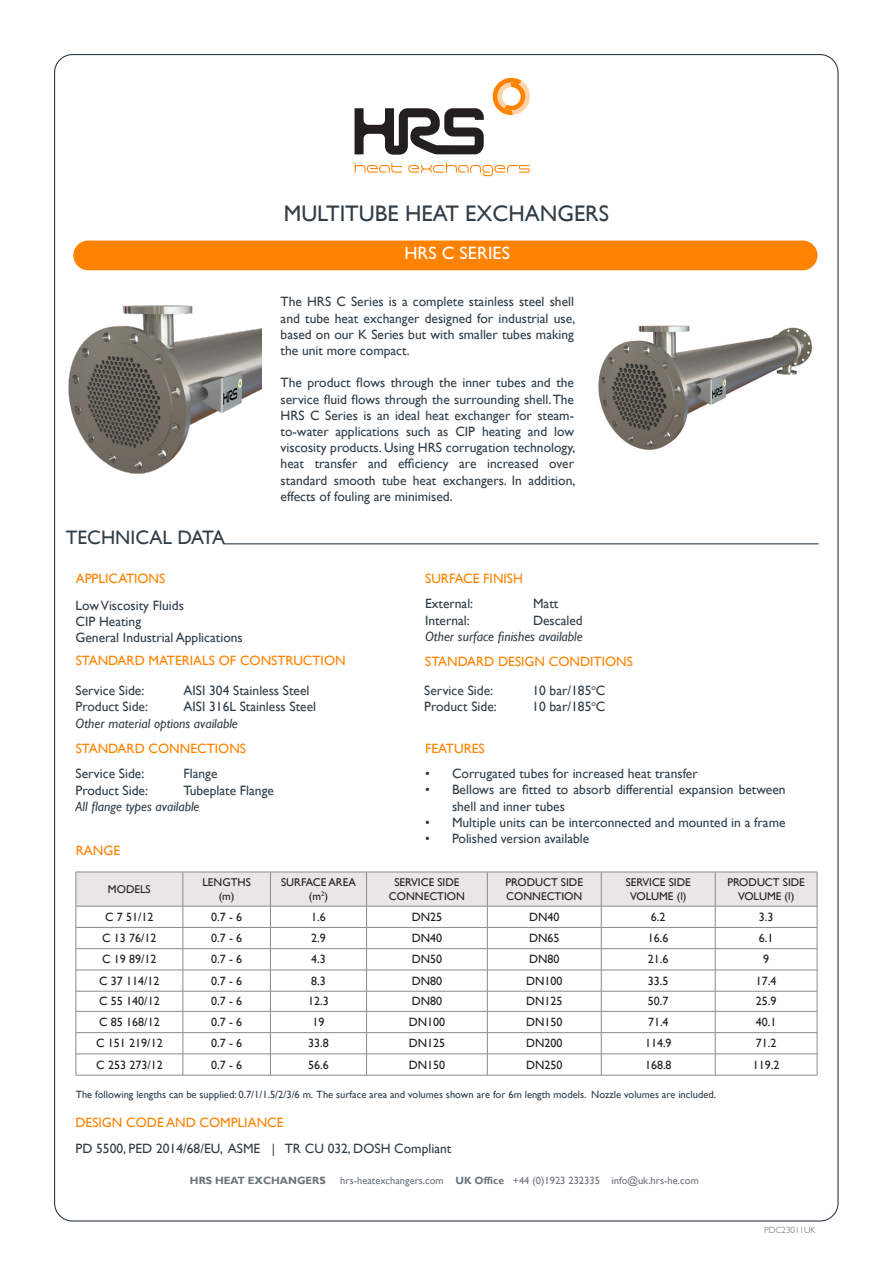
<style>
.page{position:relative;width:893px;height:1263px;background:#fff}
.page>*{position:absolute;margin:0;border:0;box-sizing:border-box;transform-origin:0 0}
.t1{font:22.5px "Gill Sans";color:#313e48}
.t2{font:19.5px "Gill Sans";color:#313e48}
.t3{font:500 18px "Gill Sans";color:#fff}
.t4{font:13.5px/16.2px "Gill Sans";color:#313e48;text-align:justify}
.t5{font:13.5px "Gill Sans";color:#ff8200}
.t6{font:italic 13.5px "Gill Sans";color:#313e48}
.t7{font:12px "Gill Sans";color:#231f20}
.t8{font:11.25px/13.5px "Gill Sans";color:#231f20;text-align:center}
.t9{font:10.5px "Gill Sans";color:#313e48}
.t10{font:10.5px "Gill Sans";color:#6a737a}
.t11{font:700 10.5px "Gill Sans";color:#6a737a}
.t12{font:300 9px "Gill Sans Std";color:#566169}
.s1{font-weight:700}
</style>
<div class="page">
<img style="left:598px;top:325px;width:215px;height:125px">
<svg style="left:354px;top:78px;width:176px;height:98px"></svg>
<div style="left:73px;top:241px;width:744px;height:29px;background:#ff8200;border-radius:15px"></div>
<svg style="left:76px;top:873px;width:742px;height:202px"></svg>
<hr style="left:76px;top:1075px;width:107px;height:1px;background:#8a8a8e">
<hr style="left:183px;top:1075px;width:87px;height:1px;background:#8a8a8e">
<hr style="left:270px;top:1075px;width:97px;height:1px;background:#8a8a8e">
<hr style="left:367px;top:1075px;width:120px;height:1px;background:#8a8a8e">
<hr style="left:487px;top:1075px;width:114px;height:1px;background:#8a8a8e">
<hr style="left:601px;top:1075px;width:114px;height:1px;background:#8a8a8e">
<hr style="left:715px;top:1075px;width:102px;height:1px;background:#8a8a8e">
<hr style="left:76px;top:872px;width:107px;height:1px;background:#8a8a8e">
<hr style="left:76px;top:872px;width:1px;height:34px;background:#8a8a8e">
<hr style="left:183px;top:872px;width:87px;height:1px;background:#8a8a8e">
<hr style="left:183px;top:872px;width:1px;height:34px;background:#8a8a8e">
<hr style="left:270px;top:872px;width:97px;height:1px;background:#8a8a8e">
<hr style="left:270px;top:872px;width:1px;height:34px;background:#8a8a8e">
<hr style="left:367px;top:872px;width:120px;height:1px;background:#8a8a8e">
<hr style="left:366px;top:872px;width:1px;height:34px;background:#8a8a8e">
<hr style="left:487px;top:872px;width:114px;height:1px;background:#8a8a8e">
<hr style="left:487px;top:872px;width:1px;height:34px;background:#8a8a8e">
<hr style="left:601px;top:872px;width:114px;height:1px;background:#8a8a8e">
<hr style="left:601px;top:872px;width:1px;height:34px;background:#8a8a8e">
<hr style="left:715px;top:872px;width:102px;height:1px;background:#8a8a8e">
<hr style="left:715px;top:872px;width:1px;height:34px;background:#8a8a8e">
<hr style="left:817px;top:872px;width:1px;height:34px;background:#8a8a8e">
<hr style="left:76px;top:906px;width:107px;height:1px;background:#8a8a8e">
<hr style="left:183px;top:906px;width:87px;height:1px;background:#8a8a8e">
<hr style="left:270px;top:906px;width:97px;height:1px;background:#8a8a8e">
<hr style="left:367px;top:906px;width:120px;height:1px;background:#8a8a8e">
<hr style="left:487px;top:906px;width:114px;height:1px;background:#8a8a8e">
<hr style="left:601px;top:906px;width:114px;height:1px;background:#8a8a8e">
<hr style="left:715px;top:906px;width:102px;height:1px;background:#8a8a8e">
<hr style="left:223px;top:543px;width:596px;height:1px;background:#313e48">
<img style="left:68px;top:305px;width:193px;height:169px">
<h2 class="t2" style="left:66px;top:526px;width:161px">TECHNICAL DATA</h2>
<h1 class="t1" style="left:284px;top:200px;width:327px">MULTITUBE HEAT EXCHANGERS</h1>
<h3 class="t3" style="left:404px;top:243px;width:107px">HRS C SERIES</h3>
<p class="t4" style="left:281px;top:294px;width:296px">The HRS C Series is a complete stainless steel shell and tube heat exchanger designed for industrial use, based on our K Series but with smaller tubes making the unit more compact.</p>
<p class="t4" style="left:281px;top:375px;width:296px">The product flows through the inner tubes and the service fluid flows through the surrounding shell. The HRS C Series is an ideal heat exchanger for steam&shy;to-water applications such as CIP heating and low viscosity products. Using HRS corrugation technology, heat transfer and efficiency are increased over standard smooth tube heat exchangers. In addition, effects of fouling are minimised.</p>
<p class="t5" style="left:76px;top:571px;width:91px">APPLICATIONS</p>
<p class="t4" style="left:75px;top:597px;width:169px;text-align:left">Low Viscosity Fluids<br>CIP Heating<br>General Industrial Applications</p>
<p class="t5" style="left:76px;top:653px;width:271px">STANDARD MATERIALS OF CONSTRUCTION</p>
<p class="t4" style="left:75px;top:683px;width:70px">Service Side:</p>
<p class="t4" style="left:183px;top:683px;width:127px">AISI 304 Stainless Steel</p>
<p class="t4" style="left:75px;top:699px;width:74px">Product Side:</p>
<p class="t4" style="left:183px;top:699px;width:134px">AISI 316L Stainless Steel</p>
<p class="t6" style="left:75px;top:715px;width:164px">Other material options available</p>
<p class="t5" style="left:76px;top:740px;width:172px">STANDARD CONNECTIONS</p>
<p class="t4" style="left:75px;top:766px;width:70px">Service Side:</p>
<p class="t4" style="left:183px;top:766px;width:36px">Flange</p>
<p class="t4" style="left:75px;top:782px;width:74px">Product Side:</p>
<p class="t4" style="left:183px;top:782px;width:92px">Tubeplate Flange</p>
<p class="t6" style="left:75px;top:799px;width:126px">All flange types available</p>
<p class="t5" style="left:425px;top:571px;width:99px">SURFACE FINISH</p>
<p class="t4" style="left:425px;top:596px;width:50px">External:</p>
<p class="t4" style="left:533px;top:596px;width:27px">Matt</p>
<p class="t4" style="left:425px;top:612px;width:46px">Internal:</p>
<p class="t4" style="left:533px;top:612px;width:51px">Descaled</p>
<p class="t6" style="left:425px;top:628px;width:159px">Other surface finishes available</p>
<p class="t5" style="left:425px;top:654px;width:209px">STANDARD DESIGN CONDITIONS</p>
<p class="t4" style="left:424px;top:682px;width:70px">Service Side:</p>
<p class="t4" style="left:532px;top:682px;width:75px">10 bar/185<sup>o</sup>C</p>
<p class="t4" style="left:424px;top:698px;width:74px">Product Side:</p>
<p class="t4" style="left:532px;top:698px;width:75px">10 bar/185<sup>o</sup>C</p>
<p class="t5" style="left:425px;top:740px;width:61px">FEATURES</p>
<p class="t4" style="left:425px;top:766px;width:274px">• Corrugated tubes for increased heat transfer</p>
<p class="t4" style="left:452px;top:782px;width:335px;text-indent:-27px">• Bellows are fitted to absorb differential expansion between shell and inner tubes</p>
<p class="t4" style="left:425px;top:814px;width:362px">• Multiple units can be interconnected and mounted in a frame</p>
<p class="t4" style="left:425px;top:831px;width:166px">• Polished version available</p>
<p class="t5" style="left:76px;top:843px;width:46px">RANGE</p>
<p class="t8" style="left:108px;top:883px;width:44px">MODELS</p>
<p class="t8" style="left:202px;top:876px;width:50px">LENGTHS (m)</p>
<p class="t8" style="left:281px;top:876px;width:76px">SURFACE AREA (m<sup>2</sup>)</p>
<p class="t8" style="left:389px;top:876px;width:78px">SERVICE SIDE<br>CONNECTION</p>
<p class="t8" style="left:506px;top:876px;width:79px;text-align:left">PRODUCT SIDE<br>CONNECTION</p>
<p class="t8" style="left:626px;top:876px;width:67px">SERVICE SIDE<br>VOLUME (l)</p>
<p class="t8" style="left:727px;top:876px;width:79px">PRODUCT SIDE<br>VOLUME (l)</p>
<p class="t7" style="left:105px;top:910px;width:50px">C 7 51/12</p>
<p class="t7" style="left:211px;top:910px;width:33px">0.7 - 6</p>
<p class="t7" style="left:311px;top:910px;width:16px">1.6</p>
<p class="t7" style="left:412px;top:910px;width:32px">DN25</p>
<p class="t7" style="left:529px;top:910px;width:32px">DN40</p>
<p class="t7" style="left:651px;top:910px;width:16px">6.2</p>
<p class="t7" style="left:759px;top:910px;width:16px">3.3</p>
<p class="t7" style="left:102px;top:931px;width:56px">C 13 76/12</p>
<p class="t7" style="left:211px;top:931px;width:33px">0.7 - 6</p>
<p class="t7" style="left:311px;top:931px;width:16px">2.9</p>
<p class="t7" style="left:412px;top:931px;width:32px">DN40</p>
<p class="t7" style="left:529px;top:931px;width:32px">DN65</p>
<p class="t7" style="left:648px;top:931px;width:22px">16.6</p>
<p class="t7" style="left:759px;top:931px;width:16px">6.1</p>
<p class="t7" style="left:102px;top:952px;width:56px">C 19 89/12</p>
<p class="t7" style="left:211px;top:952px;width:33px">0.7 - 6</p>
<p class="t7" style="left:311px;top:952px;width:16px">4.3</p>
<p class="t7" style="left:412px;top:952px;width:32px">DN50</p>
<p class="t7" style="left:529px;top:952px;width:32px">DN80</p>
<p class="t7" style="left:648px;top:952px;width:22px">21.6</p>
<p class="t7" style="left:763px;top:952px;width:7px">9</p>
<p class="t7" style="left:99px;top:974px;width:62px">C 37 114/12</p>
<p class="t7" style="left:211px;top:974px;width:33px">0.7 - 6</p>
<p class="t7" style="left:311px;top:974px;width:16px">8.3</p>
<p class="t7" style="left:412px;top:974px;width:32px">DN80</p>
<p class="t7" style="left:526px;top:974px;width:38px">DN100</p>
<p class="t7" style="left:648px;top:974px;width:22px">33.5</p>
<p class="t7" style="left:756px;top:974px;width:22px">17.4</p>
<p class="t7" style="left:99px;top:994px;width:62px">C 55 140/12</p>
<p class="t7" style="left:211px;top:994px;width:33px">0.7 - 6</p>
<p class="t7" style="left:308px;top:994px;width:22px">12.3</p>
<p class="t7" style="left:412px;top:994px;width:32px">DN80</p>
<p class="t7" style="left:526px;top:994px;width:38px">DN125</p>
<p class="t7" style="left:648px;top:994px;width:22px">50.7</p>
<p class="t7" style="left:756px;top:994px;width:22px">25.9</p>
<p class="t7" style="left:99px;top:1015px;width:62px">C 85 168/12</p>
<p class="t7" style="left:211px;top:1015px;width:33px">0.7 - 6</p>
<p class="t7" style="left:313px;top:1015px;width:13px">19</p>
<p class="t7" style="left:409px;top:1015px;width:38px">DN100</p>
<p class="t7" style="left:526px;top:1015px;width:38px">DN150</p>
<p class="t7" style="left:648px;top:1015px;width:22px">71.4</p>
<p class="t7" style="left:756px;top:1015px;width:22px">40.1</p>
<p class="t7" style="left:96px;top:1036px;width:68px">C 151 219/12</p>
<p class="t7" style="left:211px;top:1036px;width:33px">0.7 - 6</p>
<p class="t7" style="left:308px;top:1036px;width:22px">33.8</p>
<p class="t7" style="left:409px;top:1036px;width:38px">DN125</p>
<p class="t7" style="left:526px;top:1036px;width:38px">DN200</p>
<p class="t7" style="left:645px;top:1036px;width:28px">114.9</p>
<p class="t7" style="left:756px;top:1036px;width:22px">71.2</p>
<p class="t7" style="left:96px;top:1058px;width:68px">C 253 273/12</p>
<p class="t7" style="left:211px;top:1058px;width:33px">0.7 - 6</p>
<p class="t7" style="left:308px;top:1058px;width:22px">56.6</p>
<p class="t7" style="left:409px;top:1058px;width:38px">DN150</p>
<p class="t7" style="left:526px;top:1058px;width:38px">DN250</p>
<p class="t7" style="left:645px;top:1058px;width:28px">168.8</p>
<p class="t7" style="left:753px;top:1058px;width:28px">119.2</p>
<p class="t9" style="left:76px;top:1088px;width:642px">The following lengths can be supplied: 0.7/1/1.5/2/3/6 m. The surface area and volumes shown are for 6m length models. Nozzle volumes are included.</p>
<p class="t5" style="left:75px;top:1114px;width:210px">DESIGN CODE AND COMPLIANCE</p>
<p class="t4" style="left:75px;top:1141px;width:377px">PD 5500, PED 2014/68/EU, ASME | TR CU 032, DOSH Compliant</p>
<p class="t11" style="left:190px;top:1174px;width:137px">HRS HEAT EXCHANGERS</p>
<p class="t10" style="left:340px;top:1175px;width:360px">hrs-heatexchangers.com <span class="s1">UK Office</span> +44 (0)1923 232335 info@uk.hrs-he.com</p>
<p class="t12" style="left:764px;top:1225px;width:52px">PDC23011UK</p>
</div>
